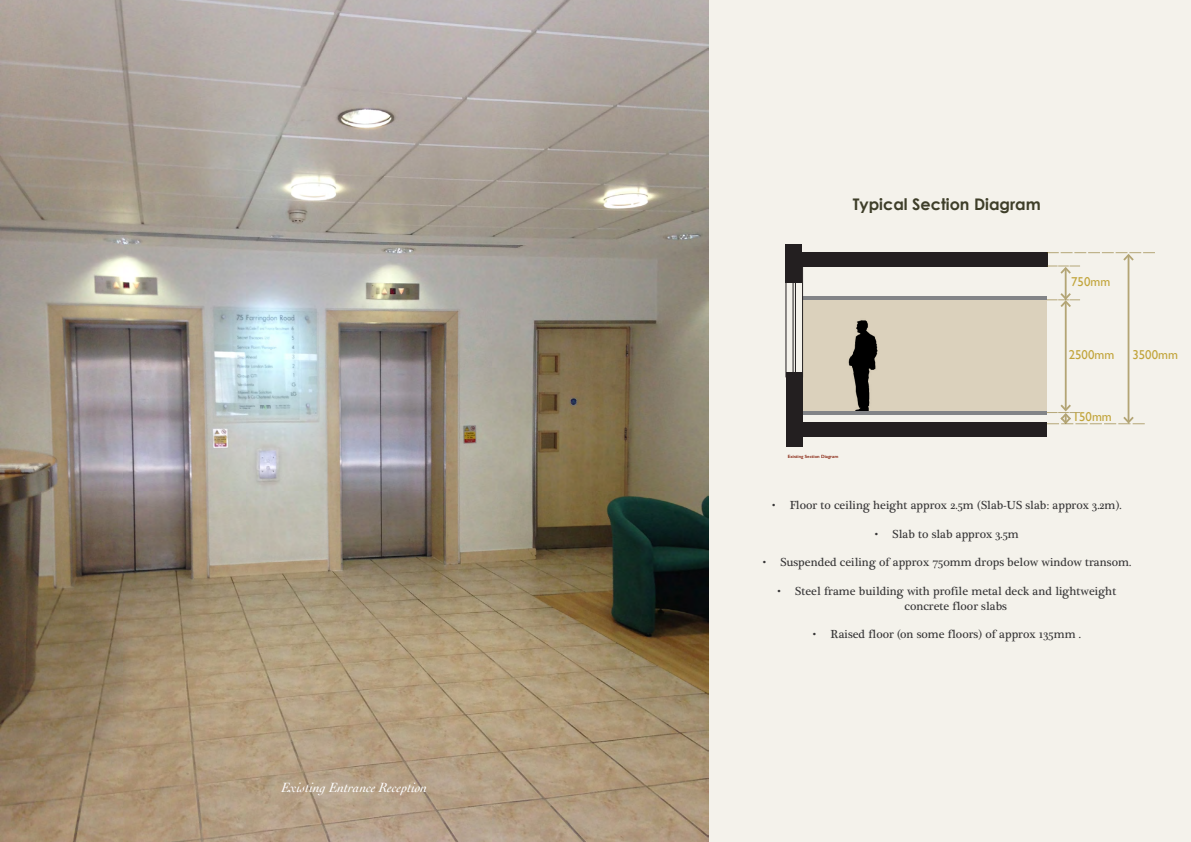
<style>
.page{position:relative;width:1191px;height:842px;background:#f4f2eb}
.page>*{position:absolute;margin:0;border:0;box-sizing:border-box;transform-origin:0 0}
.t1{font:700 16px "Century Gothic";color:#3e3e29}
.t2{font:italic 14px "Cochin";color:#fff}
.client_name{font:12.8px "Gill Sans";color:#c2a53c}
.t3{font:12px/14.4px "Plantagenet Cherokee";color:#363536}
.client_name-2{font:600 4.6px "Gill Sans";color:#85200c}
</style>
<div class="page">
<img style="left:0;top:0;width:708px;height:842px">
<div style="left:803px;top:300px;width:244px;height:111px;background:#dbd1bc"></div>
<img style="left:803px;top:318px;width:75px;height:93px">
<div style="left:786px;top:252px;width:261px;height:15px;background:#231f20"></div>
<hr style="left:802px;top:296px;width:245px;height:4px;background:#828487">
<div style="left:785px;top:260px;width:18px;height:117px;border:1px solid #231f20"></div>
<div style="left:792px;top:259px;width:4px;height:118px;border:1px solid #231f20"></div>
<div style="left:785px;top:266px;width:17px;height:17px;background:#231f20"></div>
<div style="left:785px;top:244px;width:17px;height:22px;background:#231f20"></div>
<hr style="left:1127px;top:255px;width:2px;height:167px;background:#735800">
<hr style="left:1064px;top:268px;width:2px;height:31px;background:#735800">
<svg style="left:1047px;top:252px;width:108px;height:24px"></svg>
<hr style="left:1064px;top:302px;width:2px;height:108px;background:#735800">
<svg style="left:1047px;top:291px;width:33px;height:18px"></svg>
<div style="left:790px;top:422px;width:257px;height:15px;background:#231f20"></div>
<hr style="left:791px;top:411px;width:256px;height:4px;background:#828487">
<div style="left:786px;top:372px;width:16px;height:75px;background:#231f20"></div>
<svg style="left:1047px;top:403px;width:97px;height:22px"></svg>
<p class="t2" style="left:281px;top:778px;width:147px">Existing Entrance Reception</p>
<p class="t1" style="left:852px;top:195px;width:190px">Typical Section Diagram</p>
<p class="client_name-2" style="left:788px;top:453px;width:52px">Existing Section Diagram</p>
<p class="client_name" style="left:1071px;top:274px;width:41px">750mm</p>
<p class="client_name" style="left:1068px;top:347px;width:47px">2500mm</p>
<p class="client_name" style="left:1132px;top:347px;width:47px">3500mm</p>
<p class="client_name" style="left:1072px;top:410px;width:41px">150mm</p>
<p class="t3" style="left:771px;top:498px;width:351px">• Floor to ceiling height approx 2.5m (Slab-US slab: approx 3.2m).</p>
<p class="t3" style="left:874px;top:527px;width:146px">• Slab to slab approx 3.5m</p>
<p class="t3" style="left:762px;top:555px;width:370px">• Suspended ceiling of approx 750mm drops below window transom.</p>
<p class="t3" style="left:904px;top:584px;width:213px;text-indent:-127px">• Steel frame building with profile metal deck and lightweight concrete floor slabs</p>
<p class="t3" style="left:812px;top:627px;width:270px">• Raised floor (on some floors) of approx 135mm .</p>
</div>
